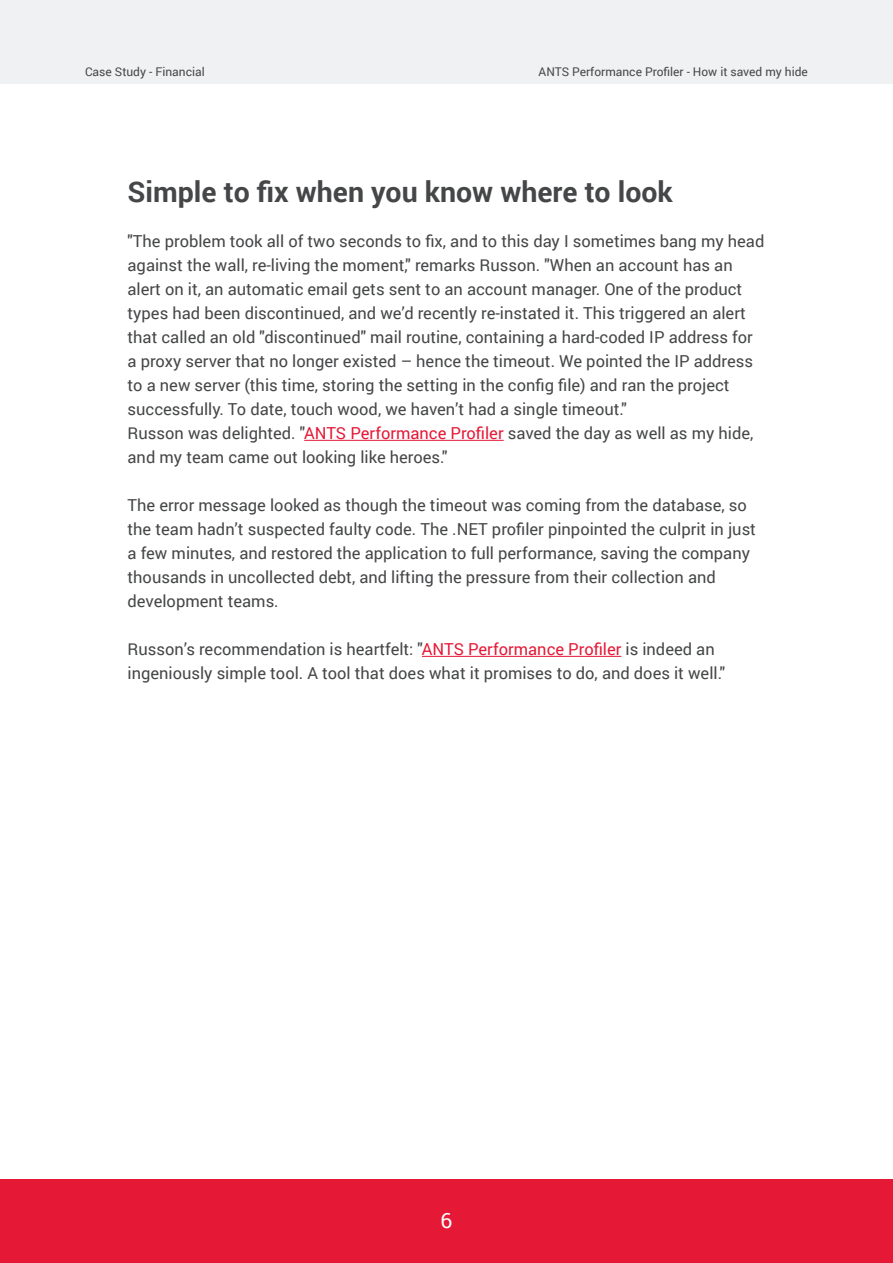
<style>
.page{position:relative;width:893px;height:1263px;background:#fff}
.page>*{position:absolute;margin:0;border:0;box-sizing:border-box;transform-origin:0 0}
.TOC1{font:700 28.5px "Roboto";color:#454647}
.t1{font:21px "Roboto";color:#fff}
.t2{font:16.5px/24px "Roboto";color:#454647}
.t3{font:12px "Roboto";color:#454647}
.s1{color:#e51836}
</style>
<div class="page">
<div style="left:0;top:0;width:893px;height:84px;background:#f0f1f2"></div>
<div style="left:0;top:1179px;width:893px;height:84px;background:#e51836"></div>
<hr style="left:304px;top:440px;width:200px;height:1px;background:#e51836">
<hr style="left:422px;top:656px;width:199px;height:1px;background:#e51836">
<p class="t3" style="left:85px;top:63px;width:121px">Case Study - Financial</p>
<p class="t3" style="left:539px;top:63px;width:271px">ANTS Performance Profiler - How it saved my hide</p>
<p class="TOC1" style="left:128px;top:172px;width:547px">Simple to fix when you know where to look</p>
<p class="t2" style="left:128px;top:229px;width:638px">"The problem took all of two seconds to fix, and to this day I sometimes bang my head against the wall, re-living the moment," remarks Russon. "When an account has an alert on it, an automatic email gets sent to an account manager. One of the product types had been discontinued, and we’d recently re-instated it. This triggered an alert that called an old "discontinued" mail routine, containing a hard-coded IP address for a proxy server that no longer existed – hence the timeout. We pointed the IP address to a new server (this time, storing the setting in the config file) and ran the project successfully. To date, touch wood, we haven’t had a single timeout."</p>
<p class="t2" style="left:128px;top:421px;width:627px">Russon was delighted. "<span class="s1">ANTS Performance Profiler</span> saved the day as well as my hide, and my team came out looking like heroes."</p>
<p class="t2" style="left:128px;top:493px;width:630px">The error message looked as though the timeout was coming from the database, so the team hadn’t suspected faulty code. The .NET profiler pinpointed the culprit in just a few minutes, and restored the application to full performance, saving the company thousands in uncollected debt, and lifting the pressure from their collection and development teams.</p>
<p class="t2" style="left:128px;top:637px;width:599px">Russon’s recommendation is heartfelt: "<span class="s1">ANTS Performance Profiler</span> is indeed an ingeniously simple tool. A tool that does what it promises to do, and does it well."</p>
<p class="t1" style="left:441px;top:1206px;width:13px">6</p>
</div>
